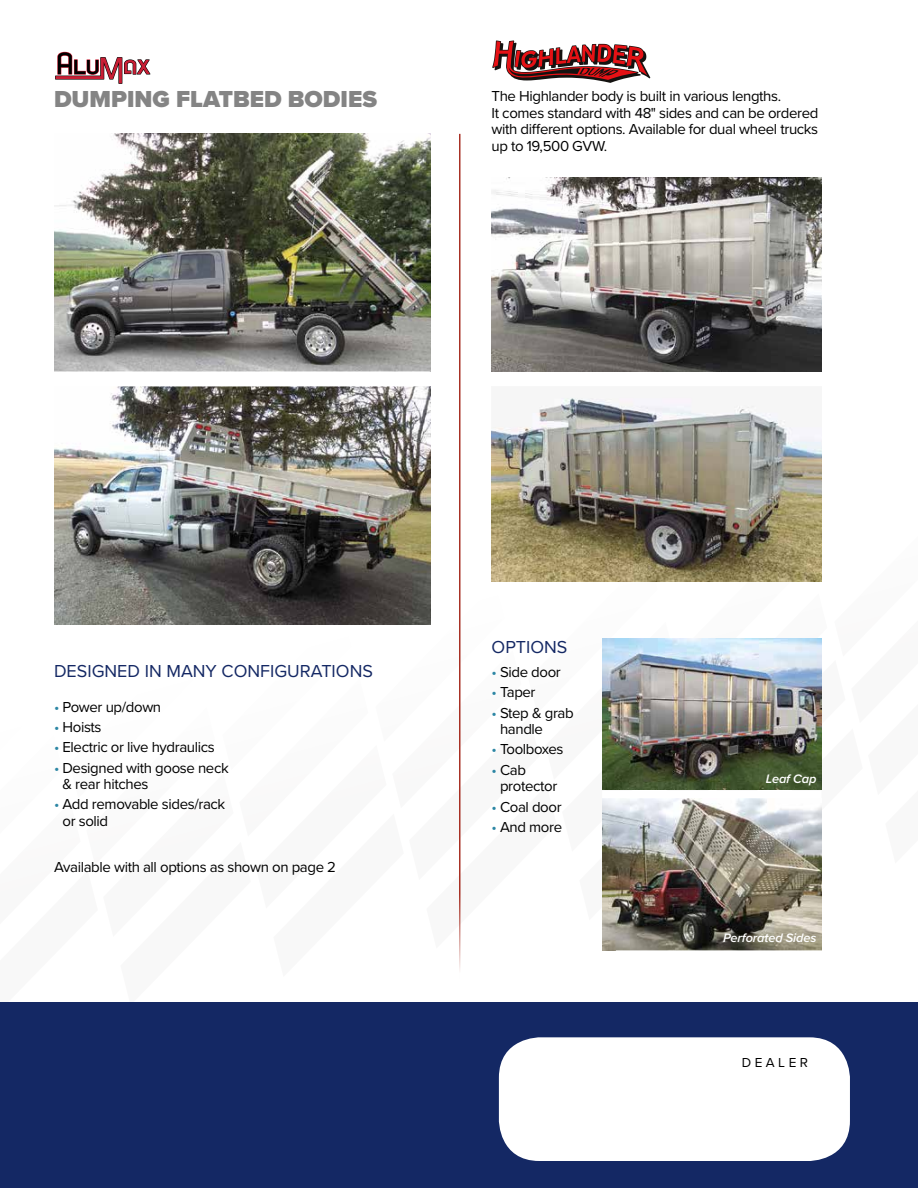
<style>
.page{position:relative;width:918px;height:1188px;background:#fff}
.page>*{position:absolute;margin:0;border:0;box-sizing:border-box;transform-origin:0 0}
.t1{font:900 24px "Proxima Nova";color:#848484}
.t2{font:18px "Proxima Nova";color:#142864}
.t3{font:15px/16.5px "Proxima Nova";letter-spacing:-.025em;color:#000}
.t4{font:13.5px "Proxima Nova";letter-spacing:.26em;color:#000}
.t5{font:italic 600 12.75px "Proxima Nova";letter-spacing:-.01em;color:#fff}
.s1{color:#2c86a4}
</style>
<div class="page">
<img style="left:54px;top:134px;width:376px;height:237px">
<img style="left:54px;top:387px;width:376px;height:237px">
<hr style="left:459px;top:134px;width:1px;height:846px;background:#a83125">
<div style="left:0;top:1002px;width:918px;height:186px;background:#142864"></div>
<div style="left:499px;top:1037px;width:351px;height:124px;background:#fff;border-radius:41px"></div>
<img style="left:492px;top:177px;width:330px;height:194px">
<img style="left:492px;top:397px;width:330px;height:184px">
<img style="left:602px;top:639px;width:220px;height:151px">
<img style="left:602px;top:798px;width:220px;height:152px">
<svg style="left:492px;top:40px;width:159px;height:43px"></svg>
<svg style="left:55px;top:52px;width:95px;height:32px"></svg>
<h1 class="t1" style="left:54px;top:81px;width:325px">DUMPING FLATBED BODIES</h1>
<p class="t3" style="left:492px;top:89px;width:328px">The Highlander body is built in various lengths.<br>It comes standard with 48" sides and can be ordered with different options. Available for dual wheel trucks up to 19,500 GVW.</p>
<p class="t2" style="left:54px;top:660px;width:321px">DESIGNED IN MANY CONFIGURATIONS</p>
<p class="t3" style="left:54px;top:699px;width:109px"><span class="s1">•</span> Power up/down</p>
<p class="t3" style="left:54px;top:719px;width:49px"><span class="s1">•</span> Hoists</p>
<p class="t3" style="left:54px;top:739px;width:162px"><span class="s1">•</span> Electric or live hydraulics</p>
<p class="t3" style="left:62px;top:760px;width:168px;text-indent:-8px"><span class="s1">•</span> Designed with goose neck &amp; rear hitches</p>
<p class="t3" style="left:62px;top:796px;width:164px;text-indent:-8px"><span class="s1">•</span> Add removable sides/rack or solid</p>
<p class="t3" style="left:54px;top:859px;width:284px">Available with all options as shown on page 2</p>
<p class="t2" style="left:492px;top:636px;width:77px">OPTIONS</p>
<p class="t3" style="left:492px;top:664px;width:71px"><span class="s1">•</span> Side door</p>
<p class="t3" style="left:492px;top:684px;width:46px"><span class="s1">•</span> Taper</p>
<p class="t3" style="left:500px;top:705px;width:75px;text-indent:-8px"><span class="s1">•</span> Step &amp; grab handle</p>
<p class="t3" style="left:492px;top:742px;width:73px"><span class="s1">•</span> Toolboxes</p>
<p class="t3" style="left:500px;top:762px;width:59px;text-indent:-8px"><span class="s1">•</span> Cab protector</p>
<p class="t3" style="left:492px;top:799px;width:72px"><span class="s1">•</span> Coal door</p>
<p class="t3" style="left:492px;top:819px;width:72px"><span class="s1">•</span> And more</p>
<p class="t5" style="left:766px;top:769px;width:52px">Leaf Cap</p>
<p class="t5" style="left:723px;top:929px;width:95px">Perforated Sides</p>
<p class="t4" style="left:742px;top:1055px;width:68px">DEALER</p>
</div>
